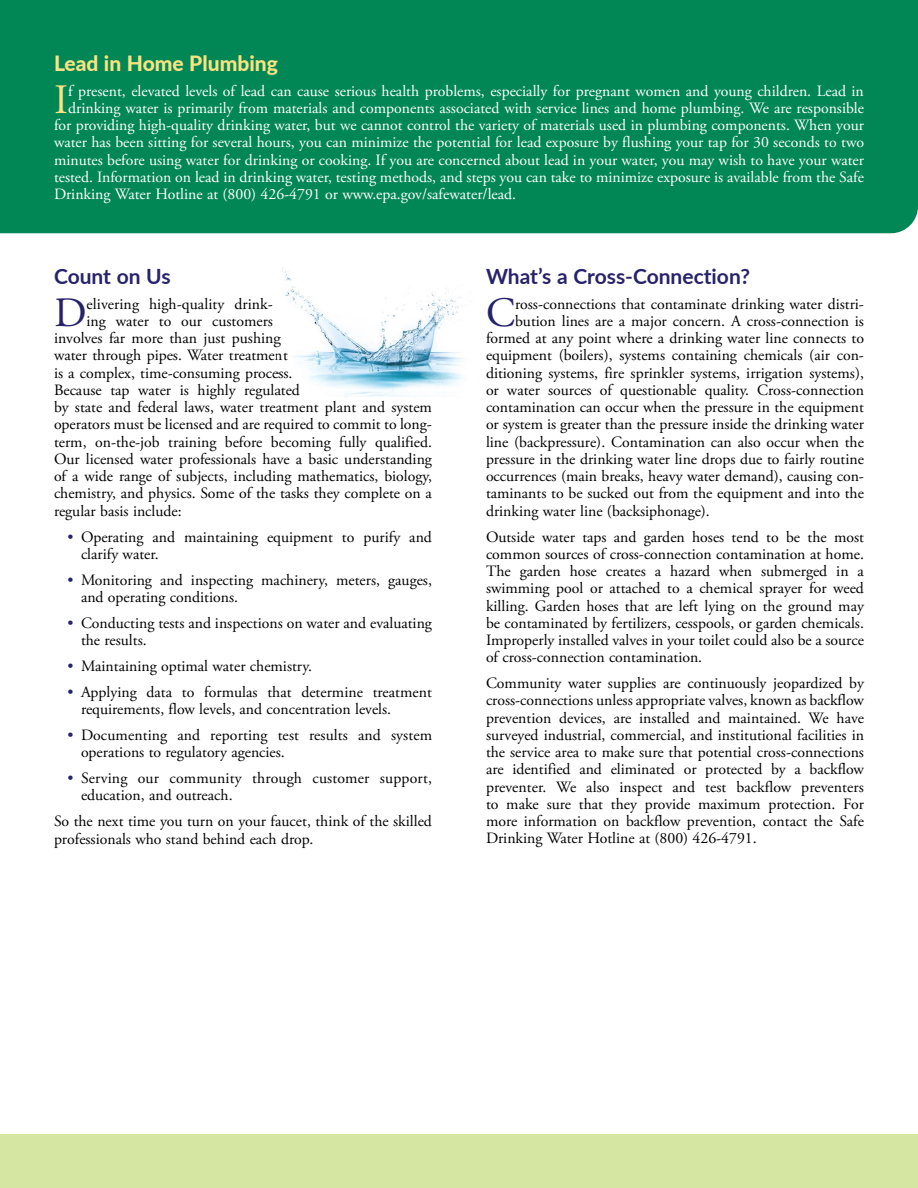
<style>
.page{position:relative;width:918px;height:1188px;background:#fff}
.page>*{position:absolute;margin:0;border:0;box-sizing:border-box;transform-origin:0 0}
.First_Paragraph_24{font:41.7px "Adobe Garamond Pro";color:#27236a}
.First_Paragraph_24_White{font:41.7px "Adobe Garamond Pro";color:#fbe381}
.Article_Head_24_Blue{font:700 21px "Lato";color:#27236a}
.Article_Head_24_Gold{font:800 21px "Lato";color:#fbe381}
.Paragraphs_24{font:15.75px/17.2px "Adobe Garamond Pro";color:#000}
.First_Paragraph_24-2{font:15.75px "Adobe Garamond Pro";color:#000}
.First_Paragraph_24_White-2{font:15.75px "Adobe Garamond Pro";color:#fff}
.s1{color:#27236a}
</style>
<div class="page">
<div style="left:0;top:1134px;width:918px;height:54px;background:#d5e6a3"></div>
<div style="left:0;top:0;width:918px;height:233px;background:#008755"></div>
<img style="left:282px;top:267px;width:182px;height:130px">
<p class="Article_Head_24_Gold" style="left:54px;top:48px;width:225px">Lead in Home Plumbing</p>
<p class="First_Paragraph_24_White" style="left:54px;top:75px;width:16px">I</p>
<p class="First_Paragraph_24_White-2" style="left:68px;top:81px;width:797px">f present, elevated levels of lead can cause serious health problems, especially for pregnant women and young children. Lead in</p>
<p class="First_Paragraph_24_White-2" style="left:68px;top:98px;width:797px">drinking water is primarily from materials and components associated with service lines and home plumbing. We are responsible</p>
<p class="First_Paragraph_24_White-2" style="left:54px;top:116px;width:812px">for providing high-quality drinking water, but we cannot control the variety of materials used in plumbing components. When your</p>
<p class="First_Paragraph_24_White-2" style="left:54px;top:133px;width:812px">water has been sitting for several hours, you can minimize the potential for lead exposure by flushing your tap for 30 seconds to two</p>
<p class="First_Paragraph_24_White-2" style="left:54px;top:150px;width:812px">minutes before using water for drinking or cooking. If you are concerned about lead in your water, you may wish to have your water</p>
<p class="First_Paragraph_24_White-2" style="left:54px;top:167px;width:811px">tested. Information on lead in drinking water, testing methods, and steps you can take to minimize exposure is available from the Safe</p>
<p class="First_Paragraph_24_White-2" style="left:54px;top:185px;width:464px">Drinking Water Hotline at (800) 426-4791 or www.epa.gov/safewater/lead.</p>
<p class="Article_Head_24_Blue" style="left:54px;top:261px;width:118px">Count on Us</p>
<p class="First_Paragraph_24" style="left:54px;top:288px;width:34px">D</p>
<p class="First_Paragraph_24-2" style="left:87px;top:294px;width:188px">elivering high-quality drink-</p>
<p class="First_Paragraph_24-2" style="left:87px;top:312px;width:188px">ing water to our customers</p>
<p class="First_Paragraph_24-2" style="left:54px;top:329px;width:228px">involves far more than just pushing</p>
<p class="First_Paragraph_24-2" style="left:54px;top:346px;width:235px">water through pipes. Water treatment</p>
<p class="First_Paragraph_24-2" style="left:54px;top:363px;width:240px">is a complex, time-consuming process.</p>
<p class="First_Paragraph_24-2" style="left:54px;top:381px;width:247px">Because tap water is highly regulated</p>
<p class="First_Paragraph_24-2" style="left:54px;top:398px;width:379px">by state and federal laws, water treatment plant and system</p>
<p class="First_Paragraph_24-2" style="left:54px;top:415px;width:379px">operators must be licensed and are required to commit to long-</p>
<p class="First_Paragraph_24-2" style="left:54px;top:432px;width:380px">term, on-the-job training before becoming fully qualified.</p>
<p class="First_Paragraph_24-2" style="left:54px;top:450px;width:379px">Our licensed water professionals have a basic understanding</p>
<p class="First_Paragraph_24-2" style="left:54px;top:467px;width:380px">of a wide range of subjects, including mathematics, biology,</p>
<p class="First_Paragraph_24-2" style="left:54px;top:484px;width:380px">chemistry, and physics. Some of the tasks they complete on a</p>
<p class="First_Paragraph_24-2" style="left:54px;top:501px;width:129px">regular basis include:</p>
<p class="Paragraphs_24" style="left:81px;top:529px;width:352px;text-indent:-14px"><span class="s1">•</span> Operating and maintaining equipment to purify and clarify water.</p>
<p class="Paragraphs_24" style="left:81px;top:572px;width:352px;text-indent:-14px"><span class="s1">•</span> Monitoring and inspecting machinery, meters, gauges, and operating conditions.</p>
<p class="Paragraphs_24" style="left:81px;top:615px;width:352px;text-indent:-14px"><span class="s1">•</span> Conducting tests and inspections on water and evaluating the results.</p>
<p class="Paragraphs_24" style="left:68px;top:658px;width:246px"><span class="s1">•</span> Maintaining optimal water chemistry.</p>
<p class="Paragraphs_24" style="left:81px;top:684px;width:352px;text-indent:-14px"><span class="s1">•</span> Applying data to formulas that determine treatment requirements, flow levels, and concentration levels.</p>
<p class="Paragraphs_24" style="left:81px;top:727px;width:353px;text-indent:-14px"><span class="s1">•</span> Documenting and reporting test results and system operations to regulatory agencies.</p>
<p class="Paragraphs_24" style="left:81px;top:770px;width:352px;text-indent:-14px"><span class="s1">•</span> Serving our community through customer support, education, and outreach.</p>
<p class="Paragraphs_24" style="left:54px;top:813px;width:379px">So the next time you turn on your faucet, think of the skilled professionals who stand behind each drop.</p>
<p class="Article_Head_24_Blue" style="left:486px;top:261px;width:266px">What’s a Cross-Connection?</p>
<p class="First_Paragraph_24" style="left:486px;top:288px;width:31px">C</p>
<p class="First_Paragraph_24-2" style="left:515px;top:294px;width:350px">ross-connections that contaminate drinking water distri-</p>
<p class="First_Paragraph_24-2" style="left:515px;top:312px;width:350px">bution lines are a major concern. A cross-connection is</p>
<p class="First_Paragraph_24-2" style="left:486px;top:329px;width:380px">formed at any point where a drinking water line connects to</p>
<p class="First_Paragraph_24-2" style="left:486px;top:346px;width:380px">equipment (boilers), systems containing chemicals (air con-</p>
<p class="First_Paragraph_24-2" style="left:486px;top:363px;width:379px">ditioning systems, fire sprinkler systems, irrigation systems),</p>
<p class="First_Paragraph_24-2" style="left:486px;top:381px;width:380px">or water sources of questionable quality. Cross-connection</p>
<p class="First_Paragraph_24-2" style="left:486px;top:398px;width:379px">contamination can occur when the pressure in the equipment</p>
<p class="First_Paragraph_24-2" style="left:486px;top:415px;width:380px">or system is greater than the pressure inside the drinking water</p>
<p class="First_Paragraph_24-2" style="left:486px;top:432px;width:379px">line (backpressure). Contamination can also occur when the</p>
<p class="First_Paragraph_24-2" style="left:486px;top:450px;width:379px">pressure in the drinking water line drops due to fairly routine</p>
<p class="First_Paragraph_24-2" style="left:486px;top:467px;width:380px">occurrences (main breaks, heavy water demand), causing con-</p>
<p class="First_Paragraph_24-2" style="left:486px;top:484px;width:379px">taminants to be sucked out from the equipment and into the</p>
<p class="First_Paragraph_24-2" style="left:486px;top:501px;width:225px">drinking water line (backsiphonage).</p>
<p class="Paragraphs_24" style="left:486px;top:529px;width:380px;text-align:justify">Outside water taps and garden hoses tend to be the most common sources of cross-connection contamination at home.<br>The garden hose creates a hazard when submerged in a swimming pool or attached to a chemical sprayer for weed killing. Garden hoses that are left lying on the ground may be contaminated by fertilizers, cesspools, or garden chemicals.<br>Improperly installed valves in your toilet could also be a source of cross-connection contamination.</p>
<p class="Paragraphs_24" style="left:486px;top:675px;width:380px;text-align:justify">Community water supplies are continuously jeopardized by cross-connections unless appropriate valves, known as backflow prevention devices, are installed and maintained. We have surveyed industrial, commercial, and institutional facilities in the service area to make sure that potential cross-connections are identified and eliminated or protected by a backflow preventer. We also inspect and test backflow preventers to make sure that they provide maximum protection. For more information on backflow prevention, contact the Safe Drinking Water Hotline at (800) 426-4791.</p>
</div>
